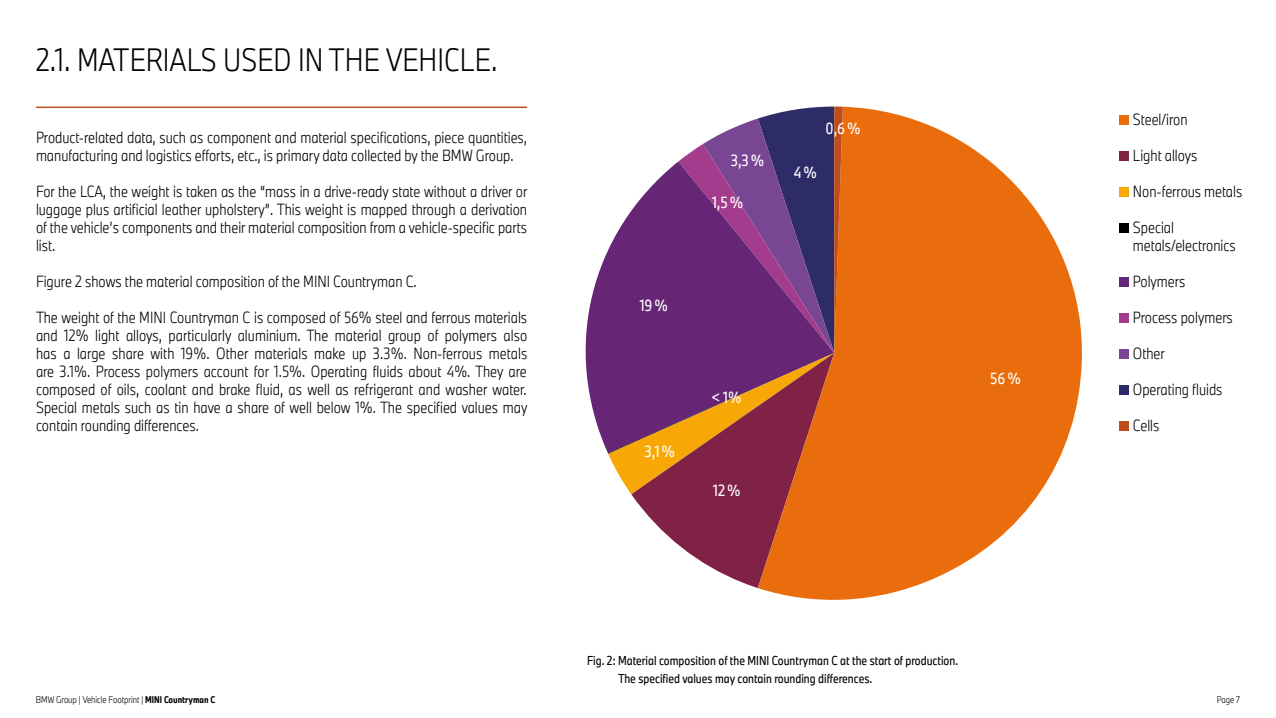
<style>
.page{position:relative;width:1276px;height:718px;background:#fff}
.page>*{position:absolute;margin:0;border:0;box-sizing:border-box;transform-origin:0 0}
.t1{font:300 30px "BMW Group TN Condensed Pro";color:#000}
.t2{font:300 15px/18px "BMW Group TN Condensed Pro";color:#000}
.t3{font:15px "BMW Group TN Condensed Pro";color:#fff}
.t4{font:12px/18px "BMW Group TN Condensed Pro";color:#000}
.t5{font:300 9px "BMW Group TN Condensed Pro";color:#000}
.s1{font-weight:700}
</style>
<div class="page">
<hr style="left:36px;top:106px;width:491px;height:2px;background:#bd4e1c">
<svg style="left:585px;top:250px;width:23px;height:203px;fill:#672575"></svg>
<svg style="left:631px;top:494px;width:127px;height:94px;fill:#802246"></svg>
<svg style="left:758px;top:107px;width:324px;height:493px;fill:#e96d0c"></svg>
<svg style="left:608px;top:107px;width:235px;height:387px;background:#8a4d72"></svg>
<div style="left:1119px;top:115px;width:9px;height:9px;background:#e96d0c"></div>
<div style="left:1119px;top:151px;width:9px;height:9px;background:#802246"></div>
<div style="left:1119px;top:187px;width:9px;height:9px;background:#f7a806"></div>
<div style="left:1119px;top:223px;width:9px;height:9px;background:#000"></div>
<div style="left:1119px;top:277px;width:9px;height:9px;background:#672575"></div>
<div style="left:1119px;top:313px;width:9px;height:9px;background:#a33c8d"></div>
<div style="left:1119px;top:349px;width:9px;height:9px;background:#794694"></div>
<div style="left:1119px;top:385px;width:9px;height:9px;background:#2d2c68"></div>
<div style="left:1119px;top:421px;width:9px;height:9px;background:#bd4e1c"></div>
<h1 class="t1" style="left:36px;top:38px;width:463px">2.1. MATERIALS USED IN THE VEHICLE.</h1>
<p class="t2" style="left:36px;top:127px;width:492px">Product-related data, such as component and material specifications, piece quantities, manufacturing and logistics efforts, etc., is primary data collected by the BMW Group.</p>
<p class="t2" style="left:36px;top:181px;width:493px;text-align:justify">For the LCA, the weight is taken as the “mass in a drive-ready state without a driver or luggage plus artificial leather upholstery”. This weight is mapped through a derivation of the vehicle’s components and their material composition from a vehicle-specific parts list.</p>
<p class="t2" style="left:36px;top:271px;width:382px">Figure 2 shows the material composition of the MINI Countryman C.</p>
<p class="t2" style="left:36px;top:307px;width:493px;text-align:justify">The weight of the MINI Countryman C is composed of 56% steel and ferrous materials and 12% light alloys, particularly aluminium. The material group of polymers also has a large share with 19%. Other materials make up 3.3%. Non-ferrous metals are 3.1%. Process polymers account for 1.5%. Operating fluids about 4%. They are composed of oils, coolant and brake fluid, as well as refrigerant and washer water.<br>Special metals such as tin have a share of well below 1%. The specified values may contain rounding differences.</p>
<p class="t3" style="left:639px;top:294px;width:30px">19%</p>
<p class="t3" style="left:644px;top:440px;width:32px">3,1%</p>
<p class="t3" style="left:731px;top:149px;width:35px">3,3%</p>
<p class="t3" style="left:712px;top:192px;width:33px">1,5%</p>
<p class="t3" style="left:825px;top:118px;width:36px">0,6%</p>
<p class="t3" style="left:794px;top:161px;width:25px">4%</p>
<p class="t3" style="left:711px;top:387px;width:32px">&lt; 1%</p>
<p class="t3" style="left:713px;top:479px;width:29px">12%</p>
<p class="t3" style="left:990px;top:367px;width:32px">56%</p>
<p class="t4" style="left:618px;top:651px;width:341px;text-indent:-31px">Fig. 2: Material composition of the MINI Countryman C at the start of production.<br>The specified values may contain rounding differences.</p>
<p class="t2" style="left:1132px;top:109px;width:56px">Steel/iron</p>
<p class="t2" style="left:1132px;top:145px;width:66px">Light alloys</p>
<p class="t2" style="left:1132px;top:181px;width:111px">Non-ferrous metals</p>
<p class="t2" style="left:1132px;top:217px;width:104px">Special metals/electronics</p>
<p class="t2" style="left:1132px;top:271px;width:54px">Polymers</p>
<p class="t2" style="left:1132px;top:307px;width:101px">Process polymers</p>
<p class="t2" style="left:1132px;top:343px;width:34px">Other</p>
<p class="t2" style="left:1132px;top:379px;width:91px">Operating fluids</p>
<p class="t2" style="left:1132px;top:415px;width:28px">Cells</p>
<p class="t5" style="left:36px;top:693px;width:181px">BMW Group | Vehicle Footprint | <span class="s1">MINI Countryman C</span></p>
<p class="t5" style="left:1216px;top:693px;width:25px">Page 7</p>
</div>
